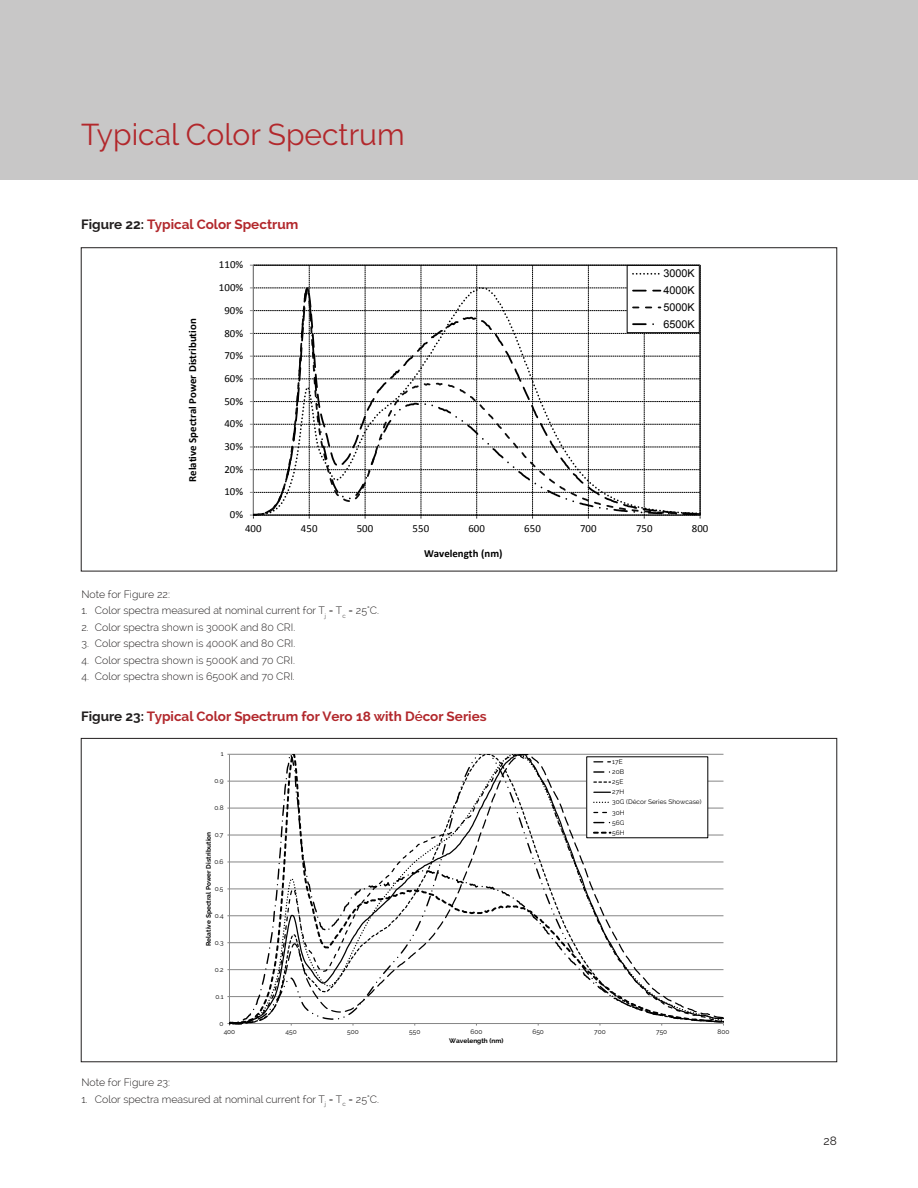
<style>
.page{position:relative;width:918px;height:1188px;background:#fff}
.page>*{position:absolute;margin:0;border:0;box-sizing:border-box;transform-origin:0 0}
.t1{font:30px "Raleway";color:#b2282c}
.t2{font:700 13.5px "Raleway";color:#b2282c}
.t3{font:12px "Raleway";color:#221f1f}
.t4{font:10.8px "Calibri";color:#000}
.t5{font:700 10.8px "Calibri";color:#000}
.t6{font:10.8px/16.8px "Arial";color:#000;text-align:justify}
.t7{font:300 10.5px "Raleway";color:#221f1f}
.t8{font:6.6px/10.1px "Raleway";letter-spacing:.005em;color:#000}
.t9{font:700 6.6px "Raleway";color:#000}
.s1{color:#221f1f}
.s2{font-weight:600}
</style>
<div class="page">
<div style="left:0;top:0;width:918px;height:180px;background:#c8c7c7"></div>
<svg style="left:250px;top:265px;width:451px;height:253px"></svg>
<svg style="left:229px;top:754px;width:495px;height:270px"></svg>
<div style="left:587px;top:757px;width:121px;height:81px;background:#fff"></div>
<svg style="left:594px;top:761px;width:16px;height:1px"></svg>
<svg style="left:594px;top:771px;width:16px;height:2px"></svg>
<svg style="left:594px;top:781px;width:16px;height:2px"></svg>
<svg style="left:594px;top:792px;width:16px;height:1px"></svg>
<svg style="left:594px;top:802px;width:15px;height:1px"></svg>
<svg style="left:594px;top:822px;width:16px;height:1px"></svg>
<svg style="left:594px;top:832px;width:16px;height:2px"></svg>
<h1 class="t1" style="left:81px;top:123px;width:325px">Typical Color Spectrum</h1>
<p class="t2" style="left:81px;top:218px;width:219px"><span class="s1">Figure 22:</span> Typical Color Spectrum</p>
<p class="t4" style="left:219px;top:261px;width:26px">110%</p>
<p class="t4" style="left:219px;top:284px;width:26px">100%</p>
<p class="t5" style="left:189px;top:482px;width:165px;rotate:-90deg">Relative Spectral Power Distribution</p>
<p class="t4" style="left:224px;top:307px;width:20px">90%</p>
<p class="t4" style="left:224px;top:329px;width:20px">80%</p>
<p class="t4" style="left:224px;top:352px;width:20px">70%</p>
<p class="t4" style="left:224px;top:375px;width:20px">60%</p>
<p class="t4" style="left:224px;top:397px;width:20px">50%</p>
<p class="t4" style="left:224px;top:420px;width:20px">40%</p>
<p class="t4" style="left:224px;top:443px;width:20px">30%</p>
<p class="t4" style="left:224px;top:466px;width:20px">20%</p>
<p class="t4" style="left:224px;top:488px;width:20px">10%</p>
<p class="t4" style="left:230px;top:511px;width:15px">0%</p>
<p class="t6" style="left:663px;top:265px;width:33px">3000K 4000K 5000K 6500K</p>
<p class="t4" style="left:245px;top:525px;width:18px">400</p>
<p class="t4" style="left:301px;top:525px;width:18px">450</p>
<p class="t4" style="left:357px;top:525px;width:18px">500</p>
<p class="t4" style="left:413px;top:525px;width:18px">550</p>
<p class="t4" style="left:468px;top:525px;width:18px">600</p>
<p class="t4" style="left:524px;top:525px;width:18px">650</p>
<p class="t4" style="left:580px;top:525px;width:18px">700</p>
<p class="t4" style="left:636px;top:525px;width:18px">750</p>
<p class="t4" style="left:692px;top:525px;width:18px">800</p>
<p class="t7" style="left:81px;top:588px;width:90px">Note for Figure 22:</p>
<p class="t7" style="left:81px;top:604px;width:299px">1. Color spectra measured at nominal current for T<sub>j</sub> = T<sub>c</sub> = 25°C.</p>
<p class="t7" style="left:81px;top:621px;width:215px">2. Color spectra shown is 3000K and 80 CRI.</p>
<p class="t7" style="left:81px;top:637px;width:215px">3. Color spectra shown is 4000K and 80 CRI.</p>
<p class="t7" style="left:81px;top:654px;width:215px">4. Color spectra shown is 5000K and 70 CRI.</p>
<p class="t7" style="left:81px;top:670px;width:215px">4. Color spectra shown is 6500K and 70 CRI.</p>
<p class="t5" style="left:424px;top:549px;width:80px">Wavelength (nm)</p>
<p class="t2" style="left:81px;top:711px;width:407px"><span class="s1">Figure 23:</span> Typical Color Spectrum for Vero 18 with D<span class="s2">é</span>cor Series</p>
<p class="t8" style="left:221px;top:750px;width:4px">1</p>
<p class="t8" style="left:214px;top:776px;width:11px">0.9</p>
<p class="t8" style="left:214px;top:803px;width:11px">0.8</p>
<p class="t9" style="left:206px;top:946px;width:116px;rotate:-90deg">Relative Spectral Power Distribution</p>
<p class="t8" style="left:215px;top:830px;width:10px">0.7</p>
<p class="t8" style="left:214px;top:857px;width:11px">0.6</p>
<p class="t8" style="left:215px;top:884px;width:10px">0.5</p>
<p class="t8" style="left:215px;top:911px;width:10px">0.4</p>
<p class="t8" style="left:215px;top:938px;width:10px">0.3</p>
<p class="t8" style="left:215px;top:965px;width:10px">0.2</p>
<p class="t8" style="left:215px;top:992px;width:10px">0.1</p>
<p class="t8" style="left:220px;top:1019px;width:6px">0</p>
<p class="t8" style="left:612px;top:757px;width:91px">17E<br>20B<br>25E<br>27H<br>30G (Décor Series Showcase)<br>30H<br>56G<br>56H</p>
<p class="t8" style="left:224px;top:1027px;width:13px">400</p>
<p class="t8" style="left:286px;top:1027px;width:13px">450</p>
<p class="t8" style="left:347px;top:1027px;width:13px">500</p>
<p class="t8" style="left:409px;top:1027px;width:13px">550</p>
<p class="t8" style="left:470px;top:1027px;width:14px">600</p>
<p class="t8" style="left:532px;top:1027px;width:13px">650</p>
<p class="t8" style="left:594px;top:1027px;width:13px">700</p>
<p class="t8" style="left:656px;top:1027px;width:13px">750</p>
<p class="t8" style="left:717px;top:1027px;width:13px">800</p>
<p class="t7" style="left:81px;top:1077px;width:90px">Note for Figure 23:</p>
<p class="t7" style="left:81px;top:1093px;width:299px">1. Color spectra measured at nominal current for T<sub>j</sub> = T<sub>c</sub> = 25°C.</p>
<p class="t9" style="left:449px;top:1038px;width:56px">Wavelength (nm)</p>
<p class="t3" style="left:824px;top:1136px;width:15px">28</p>
</div>
